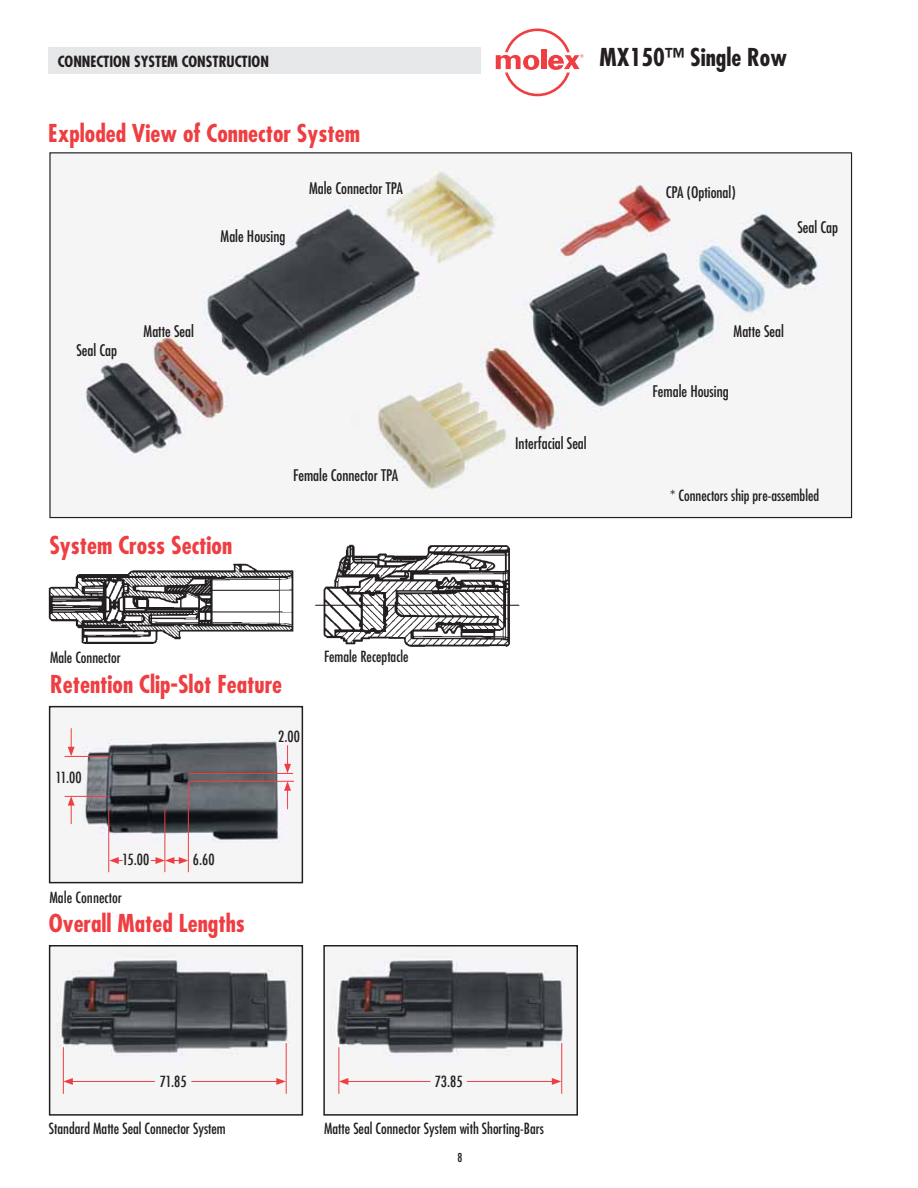
<style>
.page{position:relative;width:918px;height:1188px;background:#fff}
.page>*{position:absolute;margin:0;border:0;box-sizing:border-box;transform-origin:0 0}
.t1{font:700 condensed 24px "Futura";color:#ef3e42}
.t2{font:700 condensed 24px "Futura";color:#231f20}
.t3{font:condensed 15.6px "Futura";color:#231f20}
.t4{font:condensed 15px "Futura";color:#231f20}
.t5{font:500 condensed 15px "Futura";color:#231f20}
.t6{font:700 condensed 15px "Futura";color:#231f20}
.t7{font:condensed 12px "Futura";color:#231f20}
</style>
<div class="page">
<div style="left:49px;top:47px;width:432px;height:27px;background:#e6e7e8"></div>
<svg style="left:496px;top:28px;width:87px;height:68px"></svg>
<img style="left:48px;top:563px;width:246px;height:81px">
<img style="left:315px;top:544px;width:205px;height:103px">
<img style="left:55px;top:951px;width:235px;height:143px">
<div style="left:49px;top:945px;width:254px;height:171px;border:2px solid #231f20"></div>
<img style="left:330px;top:951px;width:234px;height:143px">
<div style="left:323px;top:945px;width:255px;height:171px;border:2px solid #231f20"></div>
<img style="left:81px;top:168px;width:746px;height:332px">
<img style="left:64px;top:737px;width:231px;height:136px">
<div style="left:49px;top:706px;width:254px;height:177px;border:2px solid #231f20"></div>
<hr style="left:108px;top:809px;width:1px;height:63px;background:#ef3e42">
<hr style="left:164px;top:809px;width:1px;height:63px;background:#ef3e42">
<hr style="left:188px;top:782px;width:1px;height:90px;background:#ef3e42">
<svg style="left:109px;top:857px;width:14px;height:7px"></svg>
<svg style="left:151px;top:857px;width:37px;height:7px"></svg>
<hr style="left:339px;top:1047px;width:1px;height:47px;background:#ef3e42">
<hr style="left:561px;top:1043px;width:1px;height:51px;background:#ef3e42">
<hr style="left:467px;top:1081px;width:87px;height:1px;background:#ef3e42">
<svg style="left:552px;top:1078px;width:9px;height:7px"></svg>
<hr style="left:346px;top:1081px;width:84px;height:1px;background:#ef3e42">
<svg style="left:339px;top:1078px;width:9px;height:7px"></svg>
<hr style="left:63px;top:1047px;width:1px;height:47px;background:#ef3e42">
<hr style="left:286px;top:1043px;width:1px;height:51px;background:#ef3e42">
<hr style="left:191px;top:1081px;width:88px;height:1px;background:#ef3e42">
<svg style="left:276px;top:1078px;width:10px;height:7px"></svg>
<hr style="left:70px;top:1081px;width:85px;height:1px;background:#ef3e42">
<svg style="left:63px;top:1078px;width:10px;height:7px"></svg>
<hr style="left:65px;top:756px;width:45px;height:1px;background:#ef3e42">
<hr style="left:189px;top:773px;width:104px;height:1px;background:#ef3e42">
<hr style="left:65px;top:796px;width:42px;height:1px;background:#ef3e42">
<hr style="left:189px;top:781px;width:105px;height:1px;background:#ef3e42">
<svg style="left:68px;top:796px;width:7px;height:28px"></svg>
<svg style="left:284px;top:781px;width:7px;height:28px"></svg>
<svg style="left:68px;top:728px;width:7px;height:28px"></svg>
<svg style="left:284px;top:745px;width:7px;height:28px"></svg>
<p class="t6" style="left:58px;top:51px;width:213px">CONNECTION SYSTEM CONSTRUCTION</p>
<h1 class="t2" style="left:599px;top:42px;width:189px">MX150™ Single Row</h1>
<h1 class="t1" style="left:48px;top:118px;width:313px">Exploded View of Connector System</h1>
<p class="t3" style="left:221px;top:227px;width:66px">Male Housing</p>
<p class="t3" style="left:309px;top:178px;width:95px">Male Connector TPA</p>
<p class="t3" style="left:76px;top:341px;width:42px">Seal Cap</p>
<p class="t3" style="left:144px;top:321px;width:52px">Matte Seal</p>
<h1 class="t1" style="left:49px;top:529px;width:184px">System Cross Section</h1>
<p class="t3" style="left:293px;top:466px;width:107px">Female Connector TPA</p>
<p class="t4" style="left:50px;top:648px;width:72px">Male Connector</p>
<h1 class="t1" style="left:50px;top:669px;width:234px">Retention Clip-Slot Feature</h1>
<p class="t4" style="left:324px;top:648px;width:86px">Female Receptacle</p>
<p class="t5" style="left:56px;top:768px;width:27px">11.00</p>
<p class="t5" style="left:122px;top:850px;width:29px">15.00</p>
<p class="t5" style="left:193px;top:850px;width:23px">6.60</p>
<p class="t5" style="left:49px;top:888px;width:74px">Male Connector</p>
<h1 class="t1" style="left:49px;top:908px;width:198px">Overall Mated Lengths</h1>
<p class="t5" style="left:278px;top:727px;width:23px">2.00</p>
<p class="t3" style="left:515px;top:434px;width:73px">Interfacial Seal</p>
<p class="t5" style="left:160px;top:1072px;width:28px">71.85</p>
<p class="t5" style="left:435px;top:1072px;width:29px">73.85</p>
<p class="t4" style="left:49px;top:1119px;width:178px">Standard Matte Seal Connector System</p>
<p class="t4" style="left:324px;top:1119px;width:221px">Matte Seal Connector System with Shorting-Bars</p>
<p class="t7" style="left:457px;top:1150px;width:6px">8</p>
<p class="t3" style="left:666px;top:183px;width:71px">CPA (Optional)</p>
<p class="t3" style="left:797px;top:217px;width:42px">Seal Cap</p>
<p class="t3" style="left:734px;top:321px;width:52px">Matte Seal</p>
<p class="t3" style="left:653px;top:382px;width:78px">Female Housing</p>
<p class="t4" style="left:670px;top:486px;width:150px">* Connectors ship pre-assembled</p>
</div>
